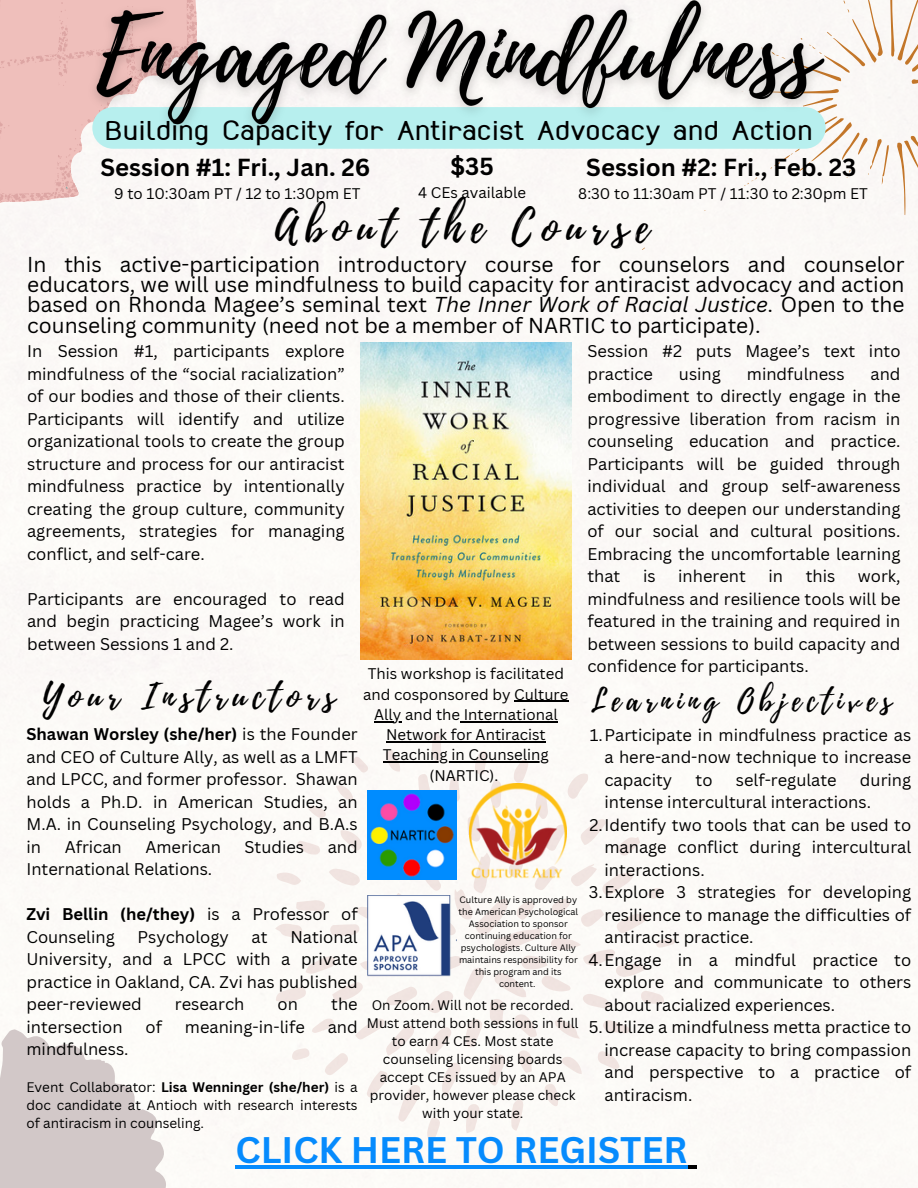
<style>
.page{position:relative;width:918px;height:1188px;background:#fff}
.page>*{position:absolute;margin:0;border:0;box-sizing:border-box;transform-origin:0 0}
.t1{font:43.5px "Playlist Script";letter-spacing:.18em;color:#000}
.t2{font:700 42px "Kani Ga";color:#000}
.t3{font:700 36px "Canva Sans";color:#068bfd}
.t4{font:34.5px "Playlist Script";letter-spacing:.18em;color:#000}
.t5{font:30.75px "Playlist Script";letter-spacing:.18em;color:#000}
.t6{font:700 24px "Canva Sans";color:#000}
.t7{font:21px/20.2px "Canva Sans";color:#000;text-align:justify}
.t8{font:16.5px/22.5px "Canva Sans";color:#000;text-align:justify}
.t9{font:15px/20.2px "Canva Sans";color:#000;text-align:center}
.t10{font:13.5px/18px "Canva Sans";color:#000;text-align:justify}
.t11{font:9px/12px "Canva Sans";color:#000;text-align:center}
.s1{font-style:italic}
.s2{font-weight:700}
</style>
<div class="page">
<img style="left:0;top:149px;width:918px;height:1037px">
<svg style="left:275px;top:732px;width:401px;height:408px"></svg>
<svg style="left:0;top:0;width:198px;height:204px"></svg>
<svg style="left:0;top:1029px;width:166px;height:159px"></svg>
<svg style="left:742px;top:0;width:176px;height:215px"></svg>
<div style="left:92px;top:107px;width:734px;height:42px;background:#b7efee;border-radius:21px"></div>
<img style="left:53px;top:0;width:792px;height:145px">
<img style="left:360px;top:342px;width:212px;height:317px">
<hr style="left:514px;top:701px;width:55px;height:1px;background:#000">
<svg style="left:374px;top:721px;width:27px;height:1px"></svg>
<hr style="left:460px;top:721px;width:98px;height:1px;background:#000">
<hr style="left:386px;top:741px;width:160px;height:1px;background:#000">
<hr style="left:383px;top:762px;width:166px;height:1px;background:#000">
<img style="left:368px;top:790px;width:89px;height:89px">
<img style="left:470px;top:784px;width:97px;height:96px">
<img style="left:368px;top:895px;width:89px;height:81px">
<hr style="left:236px;top:1165px;width:452px;height:4px;background:#068bfd">
<svg style="left:688px;top:1165px;width:8px;height:4px"></svg>
<p class="t2" style="left:105px;top:106px;width:710px">Building Capacity for Antiracist Advocacy and Action</p>
<p class="t6" style="left:451px;top:149px;width:45px">$35</p>
<p class="t9" style="left:418px;top:182px;width:110px">4 CEs available</p>
<p class="t6" style="left:101px;top:150px;width:271px">Session #1: Fri., Jan. 26</p>
<p class="t9" style="left:114px;top:183px;width:248px">9 to 10:30am PT / 12 to 1:30pm ET</p>
<p class="t6" style="left:586px;top:150px;width:272px">Session #2: Fri., Feb. 23</p>
<p class="t9" style="left:578px;top:183px;width:291px">8:30 to 11:30am PT / 11:30 to 2:30pm ET</p>
<p class="t1" style="left:275px;top:197px;width:375px">About the Course</p>
<p class="t7" style="left:27px;top:254px;width:879px">In this active-participation introductory course for counselors and counselor educators, we will use mindfulness to build capacity for antiracist advocacy and action based on Rhonda Magee’s seminal text <span class="s1">The Inner Work of Racial Justice.</span> Open to the counseling community (need not be a member of NARTIC to participate).</p>
<p class="t8" style="left:27px;top:340px;width:319px">In Session #1, participants explore mindfulness of the “social racialization” of our bodies and those of their clients.<br>Participants will identify and utilize organizational tools to create the group structure and process for our antiracist mindfulness practice by intentionally creating the group culture, community agreements, strategies for managing conflict, and self-care.</p>
<p class="t8" style="left:27px;top:587px;width:319px">Participants are encouraged to read and begin practicing Magee’s work in between Sessions 1 and 2.</p>
<p class="t8" style="left:587px;top:340px;width:315px">Session #2 puts Magee’s text into practice</p>
<p class="t8" style="left:679px;top:362px;width:44px">using</p>
<p class="t8" style="left:747px;top:362px;width:99px">mindfulness</p>
<p class="t8" style="left:587px;top:362px;width:315px;text-indent:283px">and embodiment to directly engage in the progressive liberation from racism in counseling education and practice.<br>Participants will be guided through individual and group self-awareness activities to deepen our understanding of our social and cultural positions.<br>Embracing the uncomfortable learning that</p>
<p class="t8" style="left:587px;top:565px;width:315px;text-indent:270px">work, mindfulness and resilience tools will be featured in the training and required in between sessions to build capacity and confidence for participants.</p>
<p class="t8" style="left:643px;top:565px;width:14px">is</p>
<p class="t8" style="left:678px;top:565px;width:69px">inherent</p>
<p class="t8" style="left:768px;top:565px;width:16px">in</p>
<p class="t8" style="left:806px;top:565px;width:31px">this</p>
<p class="t9" style="left:363px;top:664px;width:207px">This workshop is facilitated and cosponsored by Culture<br>Ally and the International<br>Network for Antiracist<br>Teaching in Counseling (NARTIC).</p>
<p class="t4" style="left:43px;top:672px;width:294px">Your Instructors</p>
<p class="t8" style="left:26px;top:722px;width:333px"><span class="s2">Shawan Worsley (she/her)</span> is the Founder and CEO of Culture Ally, as well as a LMFT and LPCC, and former professor. Shawan holds a Ph.D. in American Studies, an M.A. in Counseling Psychology, and B.A.s in</p>
<p class="t5" style="left:591px;top:679px;width:302px">Learning Objectives</p>
<p class="t8" style="left:604px;top:723px;width:308px;text-indent:-15px">1.Participate in mindfulness practice as a here-and-now technique to increase capacity</p>
<p class="t8" style="left:696px;top:768px;width:18px">to</p>
<p class="t8" style="left:736px;top:768px;width:102px">self-regulate</p>
<p class="t8" style="left:604px;top:768px;width:308px;text-indent:256px">during intense intercultural interactions.</p>
<p class="t8" style="left:604px;top:813px;width:308px;text-indent:-15px">2.Identify two tools that can be used to manage conflict during intercultural interactions.</p>
<p class="t8" style="left:604px;top:881px;width:308px;text-indent:-16px">3.Explore 3 strategies for developing resilience to manage the difficulties of antiracist practice.</p>
<p class="t8" style="left:604px;top:948px;width:308px;text-indent:-16px">4.Engage in a mindful practice to explore and communicate to others about racialized experiences.</p>
<p class="t8" style="left:604px;top:1016px;width:308px;text-indent:-16px">5.Utilize a mindfulness metta practice to increase capacity to bring compassion and perspective to a practice of antiracism.</p>
<p class="t8" style="left:65px;top:835px;width:59px">African</p>
<p class="t8" style="left:145px;top:835px;width:77px">American</p>
<p class="t8" style="left:244px;top:835px;width:61px">Studies</p>
<p class="t8" style="left:328px;top:835px;width:32px">and</p>
<p class="t8" style="left:26px;top:857px;width:187px">International Relations.</p>
<p class="t8" style="left:26px;top:902px;width:333px"><span class="s2">Zvi Bellin (he/they)</span> is a Professor of<br>Counseling</p>
<p class="t11" style="left:458px;top:893px;width:121px">Culture Ally is approved by the American Psychological<br>Association to sponsor continuing education for psychologists. Culture Ally maintains responsibility for this program and its content.</p>
<p class="t8" style="left:26px;top:925px;width:333px;text-indent:264px">National University, and a LPCC with a private practice in Oakland, CA. Zvi has published peer-reviewed</p>
<p class="t8" style="left:138px;top:925px;width:93px">Psychology</p>
<p class="t8" style="left:252px;top:925px;width:17px">at</p>
<p class="t8" style="left:175px;top:992px;width:71px">research</p>
<p class="t8" style="left:278px;top:992px;width:22px">on</p>
<p class="t8" style="left:331px;top:992px;width:28px">the</p>
<p class="t10" style="left:367px;top:995px;width:213px;text-align:center">On Zoom. Will not be recorded.<br>Must attend both sessions in full to earn 4 CEs. Most state counseling licensing boards accept CEs issued by an APA provider, however please check with your state.</p>
<p class="t8" style="left:26px;top:1015px;width:98px">intersection</p>
<p class="t8" style="left:146px;top:1015px;width:18px">of</p>
<p class="t8" style="left:185px;top:1015px;width:121px">meaning-in-life</p>
<p class="t8" style="left:328px;top:1015px;width:32px">and</p>
<p class="t8" style="left:26px;top:1037px;width:104px">mindfulness.</p>
<p class="t10" style="left:26px;top:1078px;width:333px">Event Collaborator: <span class="s2">Lisa Wenninger (she/her)</span> is a doc candidate at Antioch with research interests of antiracism in counseling.</p>
<p class="t3" style="left:236px;top:1125px;width:453px">CLICK HERE TO REGISTER</p>
</div>
